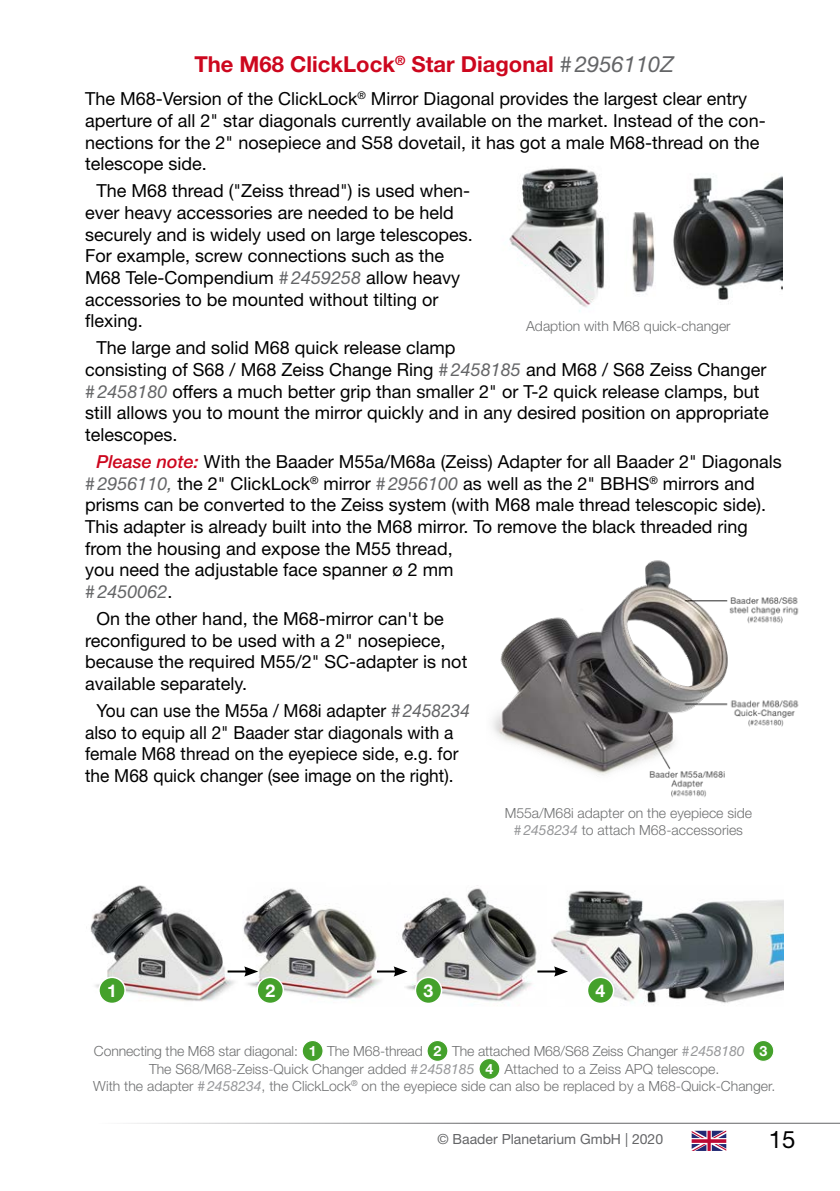
<style>
.page{position:relative;width:840px;height:1191px;background:#fff}
.page>*{position:absolute;margin:0;border:0;box-sizing:border-box;transform-origin:0 0}
.t1{font:24px "Helvetica Neue LT Std";color:#000}
.t2{font:700 22px "Helvetica Neue LT Std";color:#cd071e}
.t3{font:18px/21.6px "Helvetica Neue LT Std";color:#000}
.t4{font:18px/21.6px "Helvetica Neue LT Std";color:#000;scale:.96 1}
.t5{font:700 17.6px "Helvetica Neue LT Std";color:#fff}
.t6{font:300 14px/17.4px "Helvetica Neue LT Std";color:#707172;text-align:center}
.t7{font:14px "Helvetica Neue LT Std";color:#646567}
.s1{font-weight:400;font-style:italic;color:#646567}
.s2{font-style:italic;color:#646567}
.s3{font-weight:500;font-style:italic;color:#cd071e}
.s4{font-weight:400;font-style:italic;color:#97989a}
.s5{font-weight:700;font-size:14.2px;color:#fff}
</style>
<div class="page">
<hr style="left:98px;top:1122px;width:741px;height:1px;background:#646567">
<svg style="left:691px;top:1130px;width:34px;height:21px"></svg>
<img style="left:509px;top:168px;width:273px;height:144px">
<img style="left:90px;top:885px;width:153px;height:117px">
<img style="left:545px;top:890px;width:237px;height:116px">
<img style="left:393px;top:885px;width:152px;height:117px">
<div style="left:302px;top:1040px;width:21px;height:21px;background:#44a12b;border-radius:50%"></div>
<div style="left:301px;top:1040px;width:22px;height:22px;border:1px solid #fff;border-radius:50%"></div>
<div style="left:427px;top:1040px;width:20px;height:21px;background:#44a12b;border-radius:50%"></div>
<div style="left:426px;top:1040px;width:22px;height:22px;border:1px solid #fff;border-radius:50%"></div>
<div style="left:752px;top:1040px;width:21px;height:21px;background:#44a12b;border-radius:50%"></div>
<div style="left:751px;top:1040px;width:23px;height:22px;border:1px solid #fff;border-radius:50%"></div>
<div style="left:478px;top:1058px;width:21px;height:21px;background:#44a12b;border-radius:50%"></div>
<div style="left:478px;top:1058px;width:22px;height:22px;border:1px solid #fff;border-radius:50%"></div>
<img style="left:492px;top:560px;width:307px;height:237px">
<img style="left:243px;top:888px;width:138px;height:114px">
<hr style="left:227px;top:970px;width:20px;height:2px;background:#000">
<svg style="left:244px;top:966px;width:14px;height:10px"></svg>
<svg style="left:377px;top:966px;width:30px;height:10px"></svg>
<hr style="left:537px;top:970px;width:20px;height:2px;background:#000">
<svg style="left:553px;top:966px;width:14px;height:10px"></svg>
<div style="left:99px;top:977px;width:26px;height:26px;background:#44a12b;border-radius:50%"></div>
<div style="left:98px;top:976px;width:28px;height:28px;border:1px solid #fff;border-radius:50%"></div>
<div style="left:257px;top:977px;width:26px;height:26px;background:#44a12b;border-radius:50%"></div>
<div style="left:256px;top:976px;width:28px;height:28px;border:1px solid #fff;border-radius:50%"></div>
<div style="left:415px;top:977px;width:26px;height:26px;background:#44a12b;border-radius:50%"></div>
<div style="left:414px;top:976px;width:28px;height:28px;border:1px solid #fff;border-radius:50%"></div>
<div style="left:587px;top:977px;width:26px;height:26px;background:#44a12b;border-radius:50%"></div>
<div style="left:586px;top:976px;width:28px;height:28px;border:1px solid #fff;border-radius:50%"></div>
<p class="t2" style="left:194px;top:51px;width:481px">The M68 ClickLock<sup>®</sup> Star Diagonal <span class="s1">#2956110Z</span></p>
<p class="t3" style="left:85px;top:88px;width:681px">The M68-Version of the ClickLock<sup>®</sup> Mirror Diagonal provides the largest clear entry aperture of all 2" star diagonals currently available on the market. Instead of the con&shy;nections for the 2" nosepiece and S58 dovetail, it has got a male M68-thread on the telescope side.</p>
<p class="t3" style="left:85px;top:180px;width:389px;text-indent:11px">The M68 thread ("Zeiss thread") is used when&shy;ever heavy accessories are needed to be held securely and is widely used on large telescopes.<br>For example, screw connections such as the M68 Tele-Compendium <span class="s2">#2459258</span> allow heavy accessories to be mounted without tilting or flexing.</p>
<p class="t3" style="left:85px;top:337px;width:684px;text-indent:11px">The large and solid M68 quick release clamp<br>consisting of S68 / M68 Zeiss Change Ring <span class="s2">#2458185</span> and M68 / S68 Zeiss Changer <span class="s2">#2458180</span> offers a much better grip than smaller 2" or T-2 quick release clamps, but still allows you to mount the mirror quickly and in any desired position on appropriate telescopes.</p>
<p class="t3" style="left:85px;top:451px;width:697px;text-indent:11px"><span class="s3">Please note:</span> With the Baader M55a/M68a (Zeiss) Adapter for all Baader 2" Diagonals <span class="s2">#2956110,</span> the 2" ClickLock<sup>®</sup> mirror <span class="s2">#2956100</span> as well as the 2" BBHS<sup>®</sup> mirrors and prisms can be converted to the Zeiss system (with M68 male thread telescopic side).<br>This adapter is already built into the M68 mirror. To remove the black threaded ring from the housing and expose the M55 thread,<br>you need the adjustable face spanner ø 2 mm<br><span class="s2">#2450062</span>.</p>
<p class="t3" style="left:85px;top:607px;width:383px;text-indent:11px">On the other hand, the M68-mirror can't be reconfigured to be used with a 2" nosepiece, because the required M55/2" SC-adapter is not available separately.</p>
<p class="t4" style="left:85px;top:699px;width:402px;text-indent:11px">You can use the M55a / M68i adapter <span class="s2">#2458234 </span>also to equip all 2" Baader star diagonals with a female M68 thread on the eyepiece side, e.g. for the M68 quick changer (see image on the right).</p>
<p class="t6" style="left:526px;top:317px;width:206px">Adaption with M68 quick-changer</p>
<p class="t6" style="left:504px;top:804px;width:249px;line-height:16.8px">M55a/M68i adapter on the eyepiece side <span class="s4">#2458234</span> to attach M68-accessories</p>
<p class="t5" style="left:107px;top:979px;width:11px">1</p>
<p class="t5" style="left:265px;top:979px;width:11px">2</p>
<p class="t5" style="left:423px;top:979px;width:11px">3</p>
<p class="t5" style="left:595px;top:979px;width:11px">4</p>
<p class="t6" style="left:93px;top:1042px;width:683px">Connecting the M68 star diagonal: <span class="s5">1</span> The M68-thread <span class="s5">2</span> The attached M68/S68 Zeiss Changer <span class="s4">#2458180</span> <span class="s5">3<br></span>The S68/M68-Zeiss-Quick Changer added <span class="s4">#2458185</span> <span class="s5">4</span> Attached to a Zeiss APQ telescope.<br>With the adapter <span class="s4">#2458234</span>, the ClickLock<sup>®</sup> on the eyepiece side can also be replaced by a M68-Quick-Changer.</p>
<p class="t7" style="left:437px;top:1130px;width:227px">© Baader Planetarium GmbH | 2020</p>
<h1 class="t1" style="left:768px;top:1125px;width:28px">15</h1>
</div>
